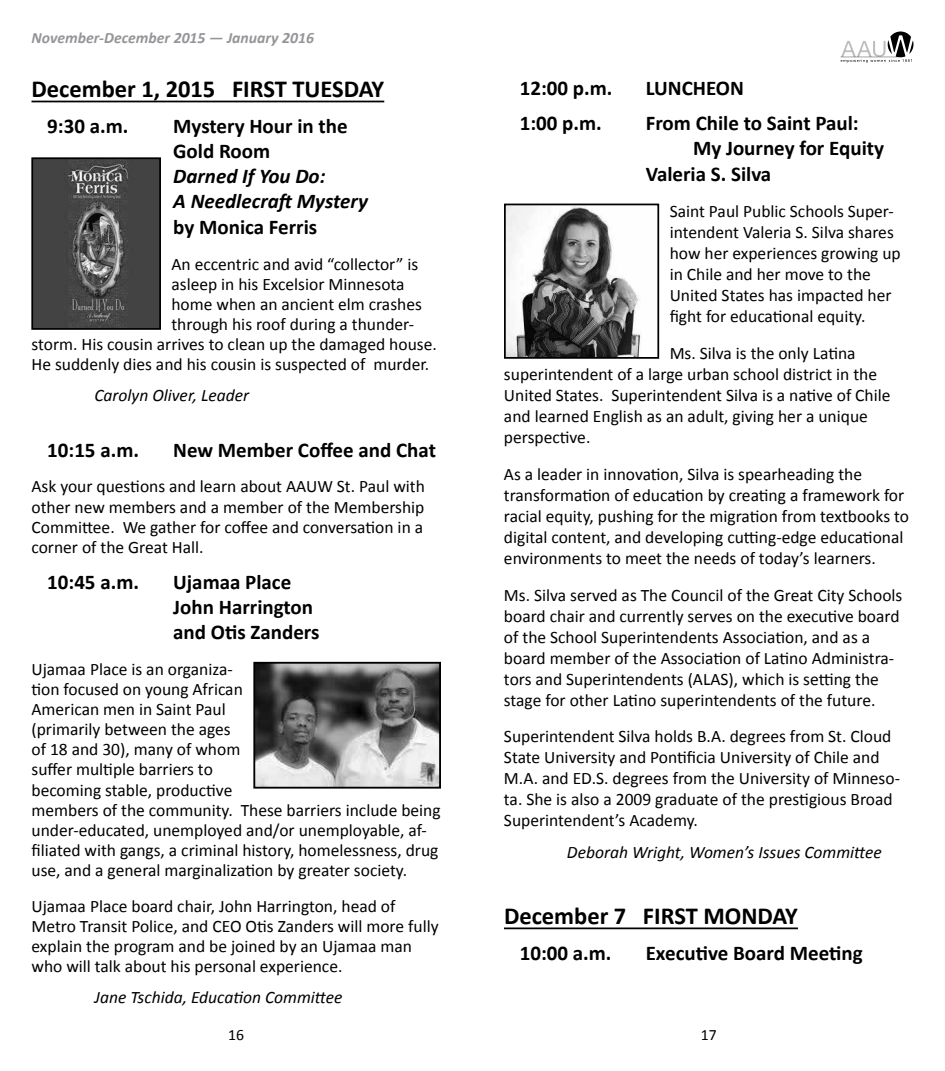
<style>
.page{position:relative;width:945px;height:1071px;background:#fff}
.page>*{position:absolute;margin:0;border:0;box-sizing:border-box;transform-origin:0 0}
.t1{font:700 24.5px "Calibri";color:#000}
.t2{font:700 21px/25.2px "Calibri";color:#000}
.t3{font:italic 700 21px/25.2px "Calibri";color:#000}
.t4{font:17.5px/21px "Calibri";color:#000}
.t5{font:italic 17.5px "Calibri";color:#000}
.t6{font:italic 700 15.75px "Calibri";color:#939598}
.t7{font:15.75px "Calibri";color:#000}
</style>
<div class="page">
<svg style="left:841px;top:32px;width:73px;height:31px"></svg>
<hr style="left:504px;top:928px;width:294px;height:1px;background:#000">
<img style="left:507px;top:207px;width:135px;height:149px">
<div style="left:504px;top:204px;width:155px;height:155px;border:2px solid #000"></div>
<hr style="left:32px;top:101px;width:352px;height:1px;background:#000">
<img style="left:34px;top:160px;width:124px;height:167px">
<div style="left:31px;top:157px;width:130px;height:173px;border:2px solid #000"></div>
<img style="left:256px;top:665px;width:182px;height:121px">
<div style="left:253px;top:662px;width:188px;height:127px;border:2px solid #000"></div>
<p class="t6" style="left:32px;top:28px;width:284px">November-December 2015 — January 2016</p>
<h1 class="t1" style="left:32px;top:74px;width:354px">December 1, 2015 FIRST TUESDAY</h1>
<p class="t2" style="left:47px;top:112px;width:83px">9:30 a.m.</p>
<p class="t2" style="left:173px;top:112px;width:176px">Mystery Hour in the<br>Gold Room</p>
<p class="t3" style="left:173px;top:163px;width:196px">Darned If You Do:<br>A Needlecraft Mystery</p>
<p class="t2" style="left:173px;top:213px;width:146px">by Monica Ferris</p>
<p class="t4" style="left:171px;top:252px;width:248px">An eccentric and avid “collector” is</p>
<p class="t4" style="left:171px;top:272px;width:235px">asleep in his Excelsior Minnesota</p>
<p class="t4" style="left:171px;top:293px;width:252px">home when an ancient elm crashes</p>
<p class="t4" style="left:171px;top:313px;width:244px">through his roof during a thunder-</p>
<p class="t4" style="left:32px;top:333px;width:407px">storm. His cousin arrives to clean up the damaged house.</p>
<p class="t4" style="left:32px;top:353px;width:399px">He suddenly dies and his cousin is suspected of murder.</p>
<p class="t5" style="left:95px;top:384px;width:156px">Carolyn Oliver, Leader</p>
<p class="t2" style="left:47px;top:436px;width:93px">10:15 a.m.</p>
<p class="t2" style="left:173px;top:436px;width:264px">New Member Coffee and Chat</p>
<p class="t4" style="left:32px;top:476px;width:395px;line-height:20.1px;text-align:justify">Ask your questions and learn about AAUW St. Paul with other new members and a member of the Membership Committee. We gather for coffee and conversation in a corner of the Great Hall.</p>
<p class="t2" style="left:47px;top:568px;width:93px">10:45 a.m.</p>
<p class="t2" style="left:173px;top:568px;width:148px">Ujamaa Place<br>John Harrington and Otis Zanders</p>
<p class="t4" style="left:32px;top:658px;width:411px;line-height:20.1px">Ujamaa Place is an organiza-<br>tion focused on young African<br>American men in Saint Paul<br>(primarily between the ages<br>of 18 and 30), many of whom<br>suffer multiple barriers to<br>becoming stable, productive<br>members of the community. These barriers include being under-educated, unemployed and/or unemployable, af&shy;filiated with gangs, a criminal history, homelessness, drug use, and a general marginalization by greater society.</p>
<p class="t4" style="left:32px;top:895px;width:409px;line-height:20.1px">Ujamaa Place board chair, John Harrington, head of Metro Transit Police, and CEO Otis Zanders will more fully explain the program and be joined by an Ujamaa man who will talk about his personal experience.</p>
<p class="t5" style="left:94px;top:986px;width:250px">Jane Tschida, Education Committee</p>
<p class="t2" style="left:520px;top:74px;width:94px">12:00 p.m.</p>
<p class="t2" style="left:646px;top:74px;width:100px">LUNCHEON</p>
<p class="t2" style="left:520px;top:110px;width:84px">1:00 p.m.</p>
<p class="t2" style="left:646px;top:110px;width:215px">From Chile to Saint Paul:</p>
<p class="t2" style="left:693px;top:135px;width:193px">My Journey for Equity</p>
<p class="t2" style="left:646px;top:160px;width:127px">Valeria S. Silva</p>
<p class="t4" style="left:670px;top:200px;width:233px">Saint Paul Public Schools Super&shy;intendent Valeria S. Silva shares how her experiences growing up in Chile and her move to the<br>United States has impacted her fight for educational equity.</p>
<p class="t4" style="left:504px;top:342px;width:388px;text-indent:166px">Ms. Silva is the only Latina superintendent of a large urban school district in the United States. Superintendent Silva is a native of Chile and learned English as an adult, giving her a unique perspective.</p>
<p class="t4" style="left:504px;top:463px;width:407px">As a leader in innovation, Silva is spearheading the transformation of education by creating a framework for racial equity, pushing for the migration from textbooks to digital content, and developing cutting-edge educational environments to meet the needs of today’s learners.</p>
<p class="t4" style="left:504px;top:583px;width:400px">Ms. Silva served as The Council of the Great City Schools board chair and currently serves on the executive board of the School Superintendents Association, and as a board member of the Association of Latino Administra&shy;tors and Superintendents (ALAS), which is setting the stage for other Latino superintendents of the future.</p>
<p class="t4" style="left:504px;top:725px;width:398px">Superintendent Silva holds B.A. degrees from St. Cloud State University and Pontificia University of Chile and M.A. and ED.S. degrees from the University of Minneso&shy;ta. She is also a 2009 graduate of the prestigious Broad Superintendent’s Academy.</p>
<p class="t5" style="left:567px;top:841px;width:316px">Deborah Wright, Women’s Issues Committee</p>
<h1 class="t1" style="left:504px;top:901px;width:295px">December 7 FIRST MONDAY</h1>
<p class="t2" style="left:520px;top:939px;width:344px">10:00 a.m. Executive Board Meeting</p>
<p class="t7" style="left:228px;top:1025px;width:17px">16</p>
<p class="t7" style="left:701px;top:1025px;width:17px">17</p>
</div>
